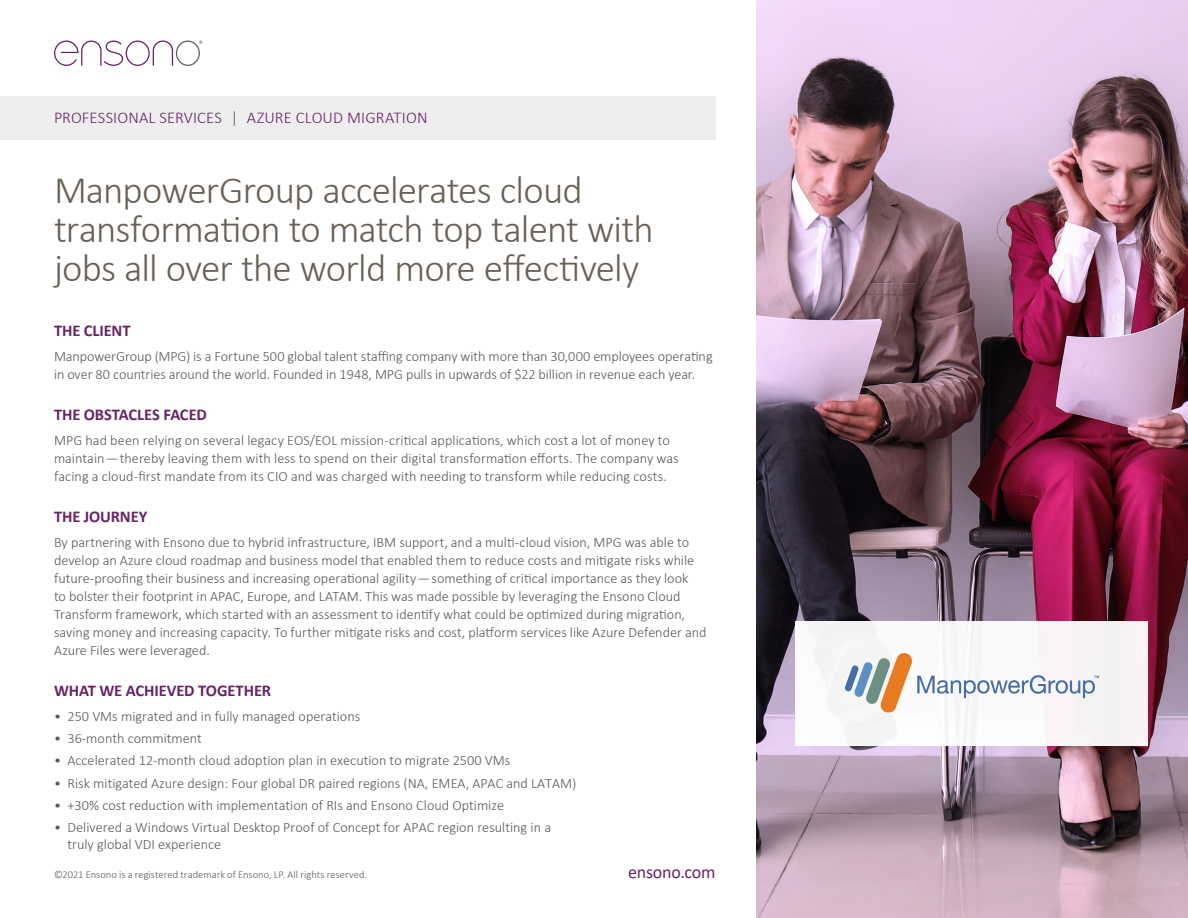
<style>
.page{position:relative;width:1188px;height:918px;background:#fff}
.page>*{position:absolute;margin:0;border:0;box-sizing:border-box;transform-origin:0 0}
.t1{font:300 39px/39px "Calibri";letter-spacing:-.025em;color:#696158}
.t2{font:18px "Calibri";letter-spacing:-.015em;color:#682465}
.t3{font:700 16.5px "Calibri";letter-spacing:-.005em;color:#682465}
.t4{font:300 16.5px "Calibri";letter-spacing:.005em;color:#682465}
.BODY{font:300 14.25px/18px "Calibri";color:#57585a}
.BULLETS{font:300 14.25px/18px "Calibri";letter-spacing:-.005em;color:#57585a}
.t5{font:300 10.5px "Calibri";letter-spacing:.005em;color:#57585a}
.s1{color:#57585a}
</style>
<div class="page">
<img style="left:756px;top:0;width:432px;height:918px">
<div style="left:0;top:96px;width:716px;height:43px;background:#eeeeef"></div>
<svg style="left:54px;top:40px;width:148px;height:26px"></svg>
<div style="left:796px;top:621px;width:352px;height:124px;background:#f9f5f6"></div>
<img style="left:846px;top:653px;width:252px;height:60px">
<p class="t4" style="left:54px;top:107px;width:375px">PROFESSIONAL SERVICES <span class="s1">|</span> AZURE CLOUD MIGRATION</p>
<p class="t1" style="left:54px;top:170px;width:601px">ManpowerGroup accelerates cloud transformation to match top talent with jobs all over the world more effectively</p>
<p class="t3" style="left:54px;top:319px;width:78px">THE CLIENT</p>
<p class="BULLETS" style="left:54px;top:347px;width:660px">ManpowerGroup (MPG) is a Fortune 500 global talent staffing company with more than 30,000 employees operating in over 80 countries around the world. Founded in 1948, MPG pulls in upwards of $22 billion in revenue each year.</p>
<p class="t3" style="left:54px;top:403px;width:154px">THE OBSTACLES FACED</p>
<p class="BODY" style="left:54px;top:431px;width:626px">MPG had been relying on several legacy EOS/EOL mission-critical applications, which cost a lot of money to maintain — thereby leaving them with less to spend on their digital transformation efforts. The company was facing a cloud-first mandate from its CIO and was charged with needing to transform while reducing costs.</p>
<p class="t3" style="left:54px;top:505px;width:95px">THE JOURNEY</p>
<p class="BODY" style="left:54px;top:533px;width:654px">By partnering with Ensono due to hybrid infrastructure, IBM support, and a multi-cloud vision, MPG was able to develop an Azure cloud roadmap and business model that enabled them to reduce costs and mitigate risks while future-proofing their business and increasing operational agility — something of critical importance as they look<br>to bolster their footprint in APAC, Europe, and LATAM. This was made possible by leveraging the Ensono Cloud Transform framework, which started with an assessment to identify what could be optimized during migration, saving money and increasing capacity. To further mitigate risks and cost, platform services like Azure Defender and Azure Files were leveraged.</p>
<p class="t3" style="left:54px;top:679px;width:219px">WHAT WE ACHIEVED TOGETHER</p>
<p class="BODY" style="left:54px;top:707px;width:308px">• 250 VMs migrated and in fully managed operations</p>
<p class="BODY" style="left:54px;top:729px;width:150px">• 36-month commitment</p>
<p class="BODY" style="left:54px;top:752px;width:458px">• Accelerated 12-month cloud adoption plan in execution to migrate 2500 VMs</p>
<p class="BODY" style="left:54px;top:774px;width:524px">• Risk mitigated Azure design: Four global DR paired regions (NA, EMEA, APAC and LATAM)</p>
<p class="BODY" style="left:54px;top:796px;width:452px">• +30% cost reduction with implementation of RIs and Ensono Cloud Optimize</p>
<p class="BODY" style="left:68px;top:819px;width:485px;line-height:17.1px;text-indent:-14px">• Delivered a Windows Virtual Desktop Proof of Concept for APAC region resulting in a truly global VDI experience</p>
<p class="t5" style="left:54px;top:868px;width:315px">©2021 Ensono is a registered trademark of Ensono, LP. All rights reserved.</p>
<p class="t2" style="left:628px;top:859px;width:89px">ensono.com</p>
</div>
